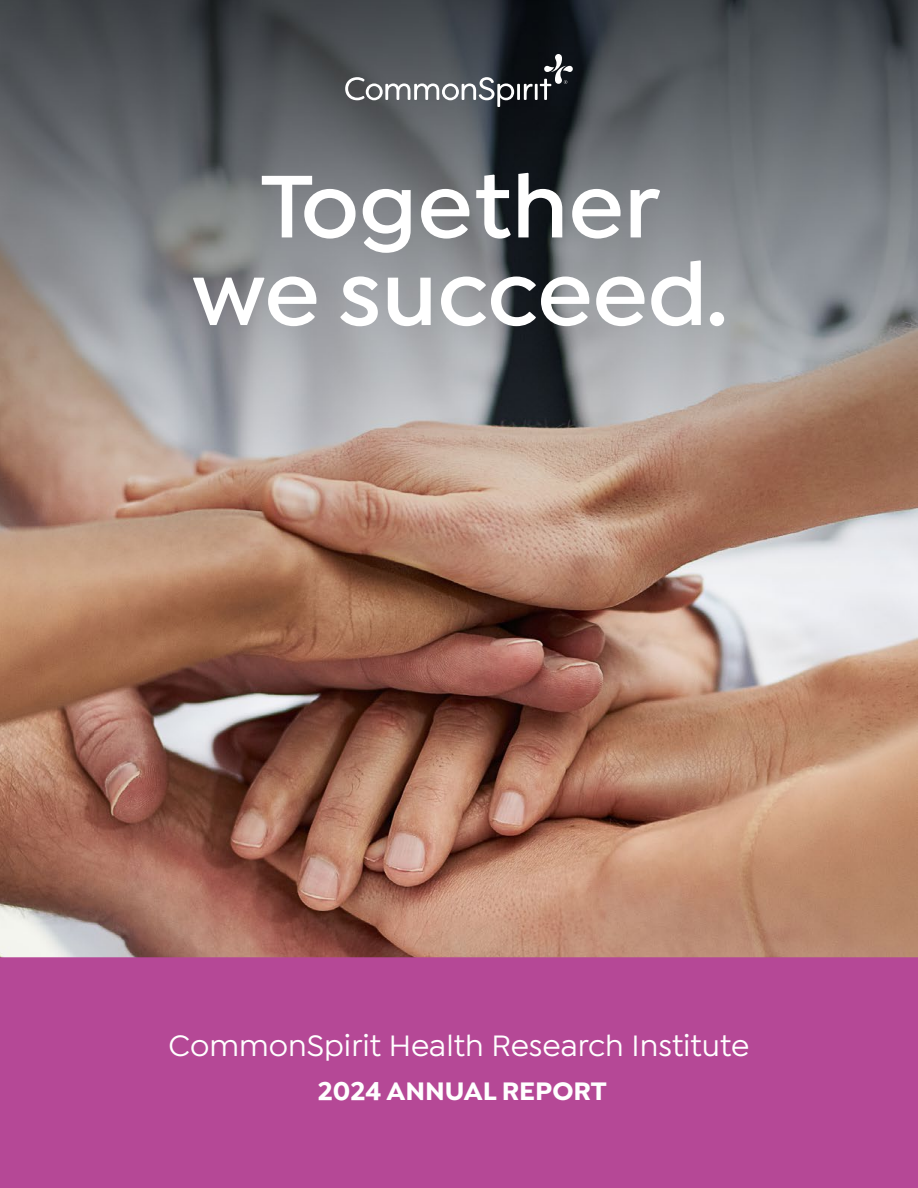
<style>
.page{position:relative;width:918px;height:1188px;background:#fff}
.page>*{position:absolute;margin:0;border:0;box-sizing:border-box;transform-origin:0 0}
.t1{font:600 94.8px/87.6px "Isidora Sans";color:#fff;text-align:center}
.t2{font:500 31.5px "Isidora Sans";color:#fff}
.t3{font:700 27px "Isidora Sans";color:#fff}
</style>
<div class="page">
<img style="left:0;top:0;width:918px;height:957px">
<div style="left:0;top:957px;width:918px;height:231px;background:#b54896"></div>
<svg style="left:345px;top:77px;width:169px;height:30px"></svg>
<hr style="left:517px;top:84px;width:3px;height:16px;background:#fff">
<svg style="left:524px;top:84px;width:9px;height:16px"></svg>
<hr style="left:535px;top:84px;width:3px;height:16px;background:#fff">
<svg style="left:540px;top:54px;width:33px;height:46px"></svg>
<h1 class="t1" style="left:192px;top:162px;width:538px">Together we succeed.</h1>
<p class="t2" style="left:169px;top:1028px;width:582px">CommonSpirit Health Research Institute</p>
<p class="t3" style="left:318px;top:1074px;width:290px">2024 ANNUAL REPORT</p>
</div>
